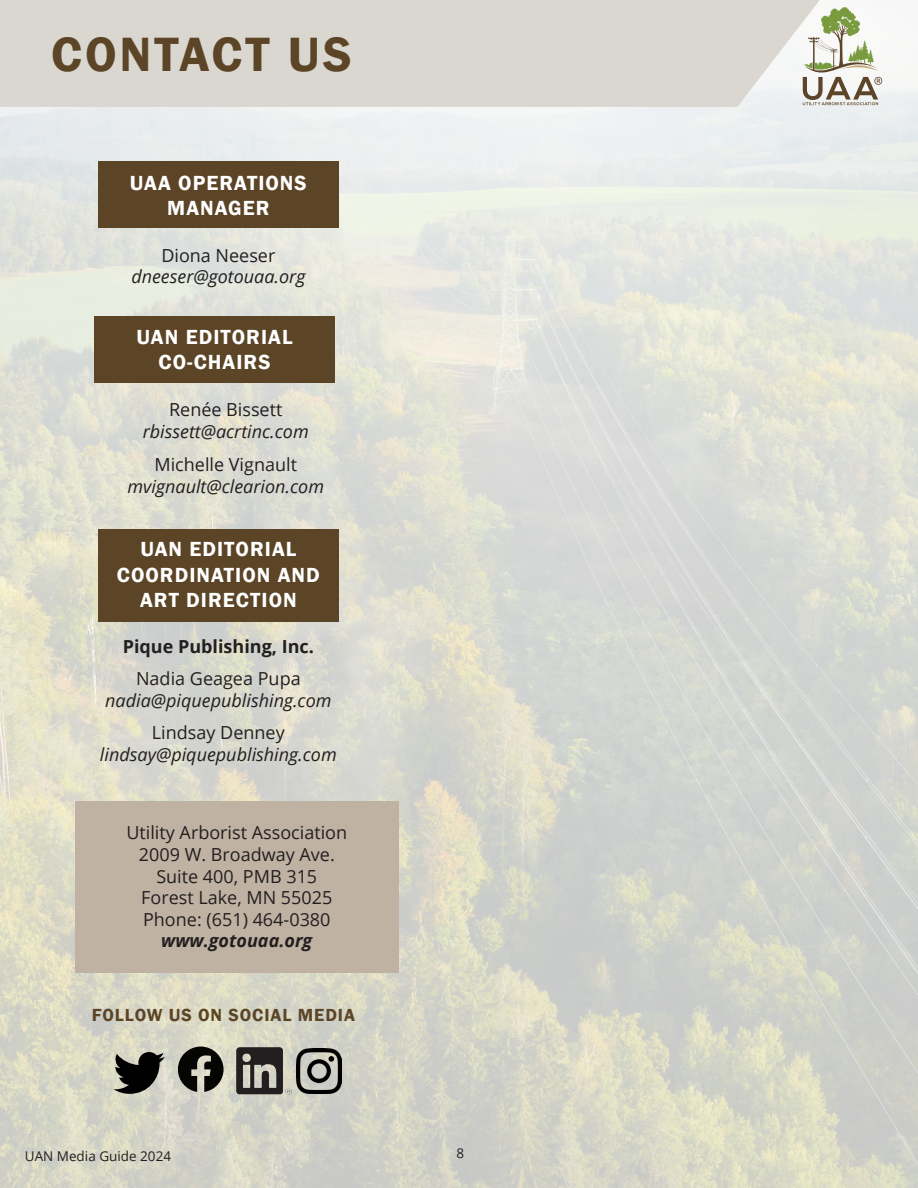
<style>
.page{position:relative;width:918px;height:1188px;background:#fff}
.page>*{position:absolute;margin:0;border:0;box-sizing:border-box;transform-origin:0 0}
.t1{font:600 49.5px "Franklin Gothic";letter-spacing:.06em;color:#5c4527}
.t2{font:600 21px/25.2px "Franklin Gothic";letter-spacing:.05em;color:#fff;text-align:center}
.t3{font:18px "Open Sans";color:#231f20}
.t4{font:italic 18px "Open Sans";color:#231f20}
.t5{font:600 18px "Franklin Gothic";letter-spacing:.05em;color:#5c4527}
.t6{font:700 18px "Open Sans";color:#231f20}
.t7{font:italic 700 18px "Open Sans";color:#231f20}
.t8{font:13.5px "Open Sans";color:#231f20}
</style>
<div class="page">
<img style="left:0;top:79px;width:918px;height:1109px">
<svg style="left:113px;top:1052px;width:52px;height:42px;background:#595852"></svg>
<svg style="left:178px;top:1047px;width:45px;height:45px;background:#55554e"></svg>
<img style="left:296px;top:1048px;width:45px;height:46px">
<div style="left:0;top:0;width:820px;height:107px;background:#dad6d0"></div>
<div style="left:98px;top:161px;width:241px;height:67px;background:#5c4527"></div>
<div style="left:98px;top:529px;width:241px;height:93px;background:#5c4527"></div>
<div style="left:94px;top:316px;width:241px;height:67px;background:#5c4527"></div>
<div style="left:75px;top:802px;width:323px;height:171px;background:#bfb2a3"></div>
<img style="left:237px;top:1048px;width:55px;height:46px">
<svg style="left:803px;top:7px;width:79px;height:98px"></svg>
<p class="t1" style="left:51px;top:24px;width:302px">CONTACT US</p>
<p class="t2" style="left:130px;top:170px;width:178px">UAA OPERATIONS<br>MANAGER</p>
<p class="t3" style="left:161px;top:243px;width:116px">Diona Neeser</p>
<p class="t4" style="left:131px;top:264px;width:176px">dneeser@gotouaa.org</p>
<p class="t2" style="left:137px;top:325px;width:158px">UAN EDITORIAL<br>CO-CHAIRS</p>
<p class="t3" style="left:169px;top:397px;width:115px">Renée Bissett</p>
<p class="t4" style="left:143px;top:419px;width:168px">rbissett@acrtinc.com</p>
<p class="t3" style="left:155px;top:452px;width:144px">Michelle Vignault</p>
<p class="t4" style="left:128px;top:474px;width:198px">mvignault@clearion.com</p>
<p class="t2" style="left:117px;top:537px;width:205px">UAN EDITORIAL<br>COORDINATION AND<br>ART DIRECTION</p>
<p class="t6" style="left:123px;top:633px;width:193px">Pique Publishing, Inc.</p>
<p class="t3" style="left:136px;top:666px;width:166px">Nadia Geagea Pupa</p>
<p class="t4" style="left:105px;top:688px;width:228px">nadia@piquepublishing.com</p>
<p class="t3" style="left:152px;top:720px;width:134px">Lindsay Denney</p>
<p class="t4" style="left:100px;top:742px;width:238px">lindsay@piquepublishing.com</p>
<p class="t3" style="left:126px;top:821px;width:222px">Utility Arborist Association</p>
<p class="t3" style="left:139px;top:842px;width:197px">2009 W. Broadway Ave.</p>
<p class="t3" style="left:156px;top:864px;width:162px">Suite 400, PMB 315</p>
<p class="t3" style="left:141px;top:885px;width:193px">Forest Lake, MN 55025</p>
<p class="t3" style="left:143px;top:907px;width:189px">Phone: (651) 464-0380</p>
<p class="t7" style="left:161px;top:928px;width:153px">www.gotouaa.org</p>
<p class="t5" style="left:92px;top:1004px;width:265px">FOLLOW US ON SOCIAL MEDIA</p>
<p class="t8" style="left:25px;top:1147px;width:148px">UAN Media Guide 2024</p>
<p class="t8" style="left:456px;top:1144px;width:9px">8</p>
</div>
